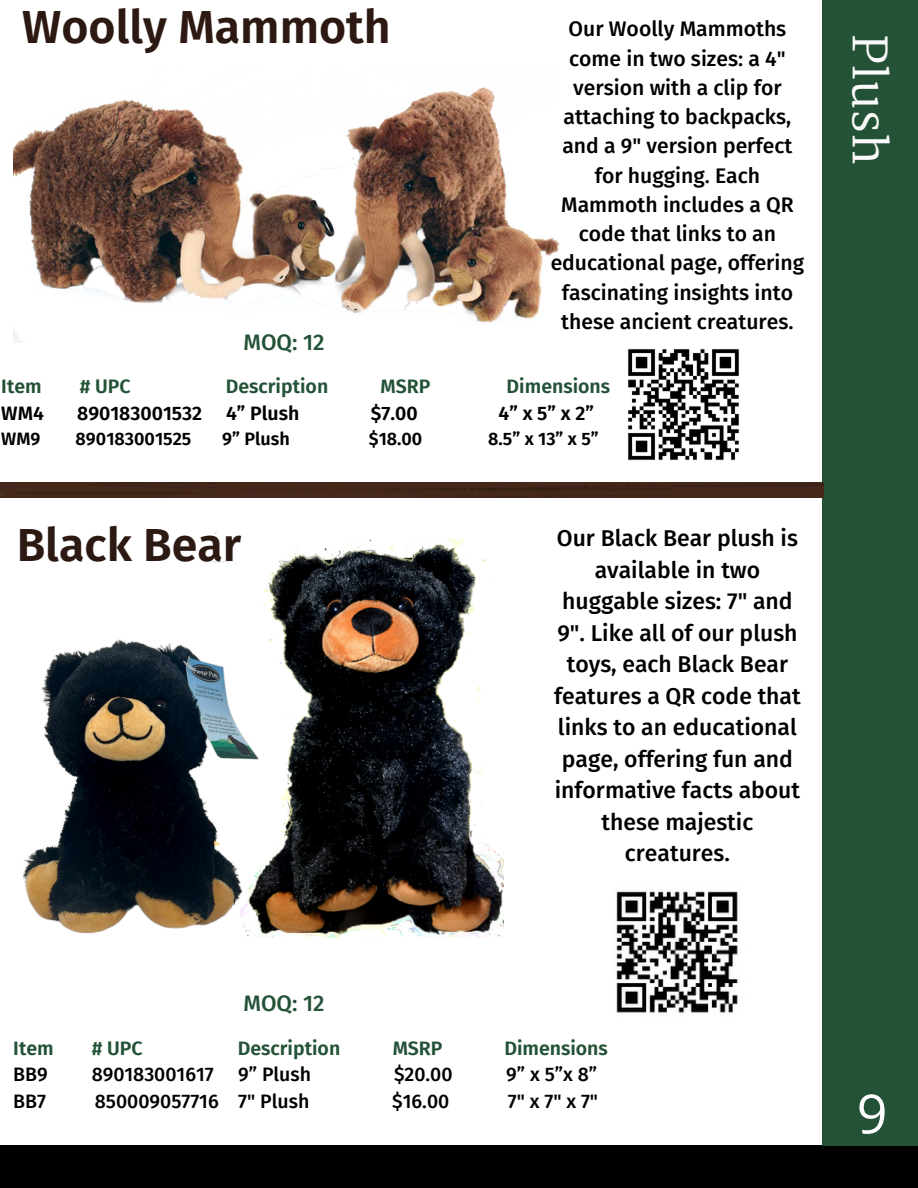
<style>
.page{position:relative;width:918px;height:1188px;background:#fff}
.page>*{position:absolute;margin:0;border:0;box-sizing:border-box;transform-origin:0 0}
.t1{font:54px "Open Sans";color:#fff}
.t2{font:600 46.5px "Fira Sans";color:#2c1911}
.t3{font:46.5px "Martel";color:#fafafa}
.t4{font:500 22.95px/31.5px "Fira Sans";color:#000;text-align:center}
.t5{font:500 22.5px "Fira Sans";color:#235237}
.t6{font:500 21.15px/29.2px "Fira Sans";color:#000;text-align:center}
.t7{font:500 19.5px "Fira Sans";color:#000}
.t8{font:600 19.5px "Fira Sans";color:#235237}
.t9{font:600 19.5px "Fira Sans";color:#000}
.t10{font:600 18px "Fira Sans";color:#000}
</style>
<div class="page">
<div style="left:0;top:1146px;width:918px;height:42px;background:#000"></div>
<div style="left:823px;top:0;width:95px;height:1146px;background:#235237"></div>
<img style="left:13px;top:87px;width:547px;height:255px">
<img style="left:23px;top:532px;width:358px;height:406px">
<img style="left:215px;top:532px;width:289px;height:405px">
<img style="left:0;top:482px;width:824px;height:16px">
<img style="left:616px;top:891px;width:122px;height:122px">
<img style="left:628px;top:349px;width:111px;height:111px">
<h4 class="t2" style="left:22px;top:-1px;width:370px">Woolly Mammoth</h4>
<p class="t5" style="left:244px;top:329px;width:83px">MOQ: 12</p>
<p class="t6" style="left:551px;top:15px;width:255px">Our Woolly Mammoths come in two sizes: a 4" version with a clip for attaching to backpacks, and a 9" version perfect for hugging. Each<br>Mammoth includes a QR code that links to an educational page, offering fascinating insights into these ancient creatures.</p>
<h3 class="t8" style="left:1px;top:375px;width:42px">Item</h3>
<h3 class="t8" style="left:80px;top:375px;width:52px"># UPC</h3>
<h3 class="t8" style="left:226px;top:375px;width:104px">Description</h3>
<h3 class="t8" style="left:381px;top:375px;width:51px">MSRP</h3>
<h3 class="t8" style="left:507px;top:375px;width:105px">Dimensions</h3>
<p class="t9" style="left:1px;top:402px;width:44px">WM4</p>
<p class="t9" style="left:77px;top:402px;width:224px">890183001532 4” Plush</p>
<p class="t9" style="left:371px;top:402px;width:48px">$7.00</p>
<p class="t9" style="left:499px;top:402px;width:97px">4”x5”x2”</p>
<p class="t10" style="left:1px;top:428px;width:41px">WM9</p>
<p class="t10" style="left:76px;top:428px;width:117px">890183001525</p>
<p class="t10" style="left:222px;top:428px;width:69px">9” Plush</p>
<p class="t10" style="left:369px;top:428px;width:55px">$18.00</p>
<p class="t10" style="left:488px;top:428px;width:112px">8.5” x 13” x 5”</p>
<p class="t2" style="left:17px;top:517px;width:226px">Black Bear</p>
<p class="t4" style="left:554px;top:523px;width:248px">Our Black Bear plush is available in two huggable sizes: 7" and<br>9". Like all of our plush toys, each Black Bear features a QR code that links to an educational page, offering fun and informative facts about these majestic creatures.</p>
<h1 class="t3" style="left:896px;top:34px;width:132px;rotate:90deg">Plush</h1>
<h4 class="t5" style="left:244px;top:990px;width:83px">MOQ: 12</h4>
<p class="t8" style="left:13px;top:1037px;width:42px">Item</p>
<p class="t8" style="left:92px;top:1037px;width:52px"># UPC</p>
<p class="t8" style="left:238px;top:1037px;width:104px">Description</p>
<p class="t8" style="left:393px;top:1037px;width:51px">MSRP</p>
<p class="t8" style="left:504px;top:1037px;width:105px">Dimensions</p>
<p class="t7" style="left:13px;top:1063px;width:36px">BB9</p>
<p class="t7" style="left:92px;top:1063px;width:124px">890183001617</p>
<p class="t7" style="left:238px;top:1063px;width:74px">9” Plush</p>
<p class="t7" style="left:394px;top:1063px;width:60px">$20.00</p>
<p class="t7" style="left:506px;top:1063px;width:92px">9” x 5”x 8”</p>
<h1 class="t7" style="left:13px;top:1090px;width:34px">BB7</h1>
<h1 class="t7" style="left:95px;top:1090px;width:216px">850009057716 7" Plush</h1>
<h1 class="t7" style="left:392px;top:1090px;width:59px">$16.00</h1>
<h1 class="t7" style="left:508px;top:1090px;width:92px">7"x7"x7"</h1>
<h2 class="t1" style="left:857px;top:1076px;width:32px">9</h2>
</div>
